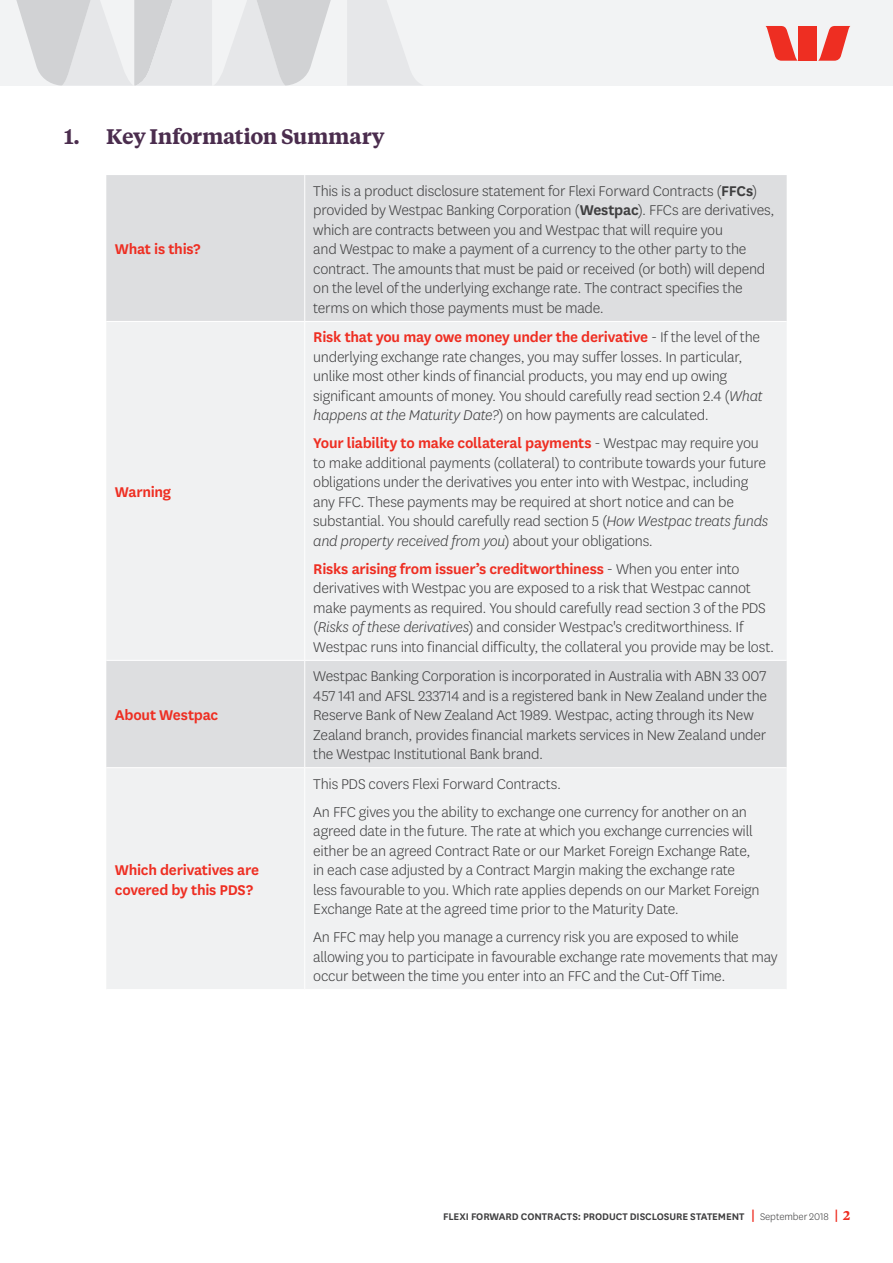
<style>
.page{position:relative;width:893px;height:1263px;background:#fff}
.page>*{position:absolute;margin:0;border:0;box-sizing:border-box;transform-origin:0 0}
.t1{font:600 21px "Tiempos Text";letter-spacing:-.015em;color:#4b2d4e}
.t2{font:300 16.5px/19.5px "National LF";letter-spacing:-.015em;color:#3e3e3f}
.t3{font:600 16.5px/19.5px "National LF";letter-spacing:-.015em;color:#ee2e22}
.t4{font:600 11.25px "National LF";letter-spacing:-.005em;color:#3e3e3f}
.s1{font-weight:600}
.s2{font-weight:600;color:#ee2e22}
.s3{font-style:italic}
.s4{font-family:"Tiempos Text";font-size:13.5px;color:#ee2e22}
.s5{font-weight:300}
.s6{font-family:"Tiempos Text";font-size:12.75px;color:#ee2e22}
</style>
<div class="page">
<div style="left:0;top:0;width:893px;height:86px;background:#f2f3f4"></div>
<svg style="left:16px;top:0;width:405px;height:86px"></svg>
<svg style="left:818px;top:26px;width:32px;height:35px"></svg>
<svg style="left:765px;top:26px;width:33px;height:35px"></svg>
<div style="left:799px;top:26px;width:18px;height:35px;background:#ee2e22"></div>
<div style="left:106px;top:175px;width:681px;height:146px;background:#dddee0"></div>
<svg style="left:106px;top:322px;width:681px;height:667px;fill:#f0f1f2"></svg>
<hr style="left:106px;top:660px;width:199px;height:1px;background:#fff">
<hr style="left:305px;top:660px;width:482px;height:1px;background:#fff">
<hr style="left:106px;top:767px;width:199px;height:1px;background:#fff">
<hr style="left:305px;top:767px;width:482px;height:1px;background:#fff">
<hr style="left:304px;top:175px;width:1px;height:146px;background:#fff">
<hr style="left:304px;top:322px;width:1px;height:338px;background:#fff">
<hr style="left:304px;top:661px;width:1px;height:106px;background:#fff">
<hr style="left:304px;top:768px;width:1px;height:221px;background:#fff">
<p class="t1" style="left:64px;top:121px;width:322px">1. Key Information Summary</p>
<p class="t3" style="left:115px;top:239px;width:87px">What is this?</p>
<p class="t3" style="left:115px;top:481px;width:58px">Warning</p>
<p class="t3" style="left:115px;top:704px;width:105px">About Westpac</p>
<p class="t3" style="left:115px;top:859px;width:146px">Which derivatives are covered by this PDS?</p>
<p class="t2" style="left:313px;top:181px;width:463px">This is a product disclosure statement for Flexi Forward Contracts (<span class="s1">FFCs</span>) provided by Westpac Banking Corporation (<span class="s1">Westpac</span>). FFCs are derivatives, which are contracts between you and Westpac that will require you<br>and Westpac to make a payment of a currency to the other party to the contract. The amounts that must be paid or received (or both) will depend on the level of the underlying exchange rate. The contract specifies the terms on which those payments must be made.</p>
<p class="t2" style="left:313px;top:327px;width:451px"><span class="s2">Risk that you may owe money under the derivative</span> - If the level of the underlying exchange rate changes, you may suffer losses. In particular, unlike most other kinds of financial products, you may end up owing significant amounts of money. You should carefully read section 2.4 (<span class="s3">What happens at the Maturity Date?</span>) on how payments are calculated.</p>
<p class="t2" style="left:313px;top:433px;width:457px"><span class="s2">Your liability to make collateral payments</span> - Westpac may require you to make additional payments (collateral) to contribute towards your future obligations under the derivatives you enter into with Westpac, including any FFC. These payments may be required at short notice and can be substantial. You should carefully read section 5 (<span class="s3">How Westpac treats funds and property received from you</span>) about your obligations.</p>
<p class="t2" style="left:313px;top:559px;width:462px"><span class="s2">Risks arising from issuer’s creditworthiness</span> - When you enter into derivatives with Westpac you are exposed to a risk that Westpac cannot make payments as required. You should carefully read section 3 of the PDS (<span class="s3">Risks of these derivatives</span>) and consider Westpac's creditworthiness. If Westpac runs into financial difficulty, the collateral you provide may be lost.</p>
<p class="t2" style="left:313px;top:666px;width:455px">Westpac Banking Corporation is incorporated in Australia with ABN 33 007<br>457 141 and AFSL 233714 and is a registered bank in New Zealand under the Reserve Bank of New Zealand Act 1989. Westpac, acting through its New Zealand branch, provides financial markets services in New Zealand under the Westpac Institutional Bank brand.</p>
<p class="t2" style="left:313px;top:769px;width:435px;line-height:28px">This PDS covers Flexi Forward Contracts.<br>An FFC gives you the ability to exchange one currency for another on an</p>
<p class="t2" style="left:313px;top:821px;width:448px">agreed date in the future. The rate at which you exchange currencies will either be an agreed Contract Rate or our Market Foreign Exchange Rate, in each case adjusted by a Contract Margin making the exchange rate less favourable to you. Which rate applies depends on our Market Foreign Exchange Rate at the agreed time prior to the Maturity Date.</p>
<p class="t2" style="left:313px;top:927px;width:466px">An FFC may help you manage a currency risk you are exposed to while allowing you to participate in favourable exchange rate movements that may occur between the time you enter into an FFC and the Cut-Off Time.</p>
<p class="t4" style="left:443px;top:1209px;width:409px">FLEXI FORWARD CONTRACTS: PRODUCT DISCLOSURE STATEMENT <span class="s4">|</span> <span class="s5">September 2018</span> <span class="s4">|</span> <span class="s6">2</span></p>
</div>
